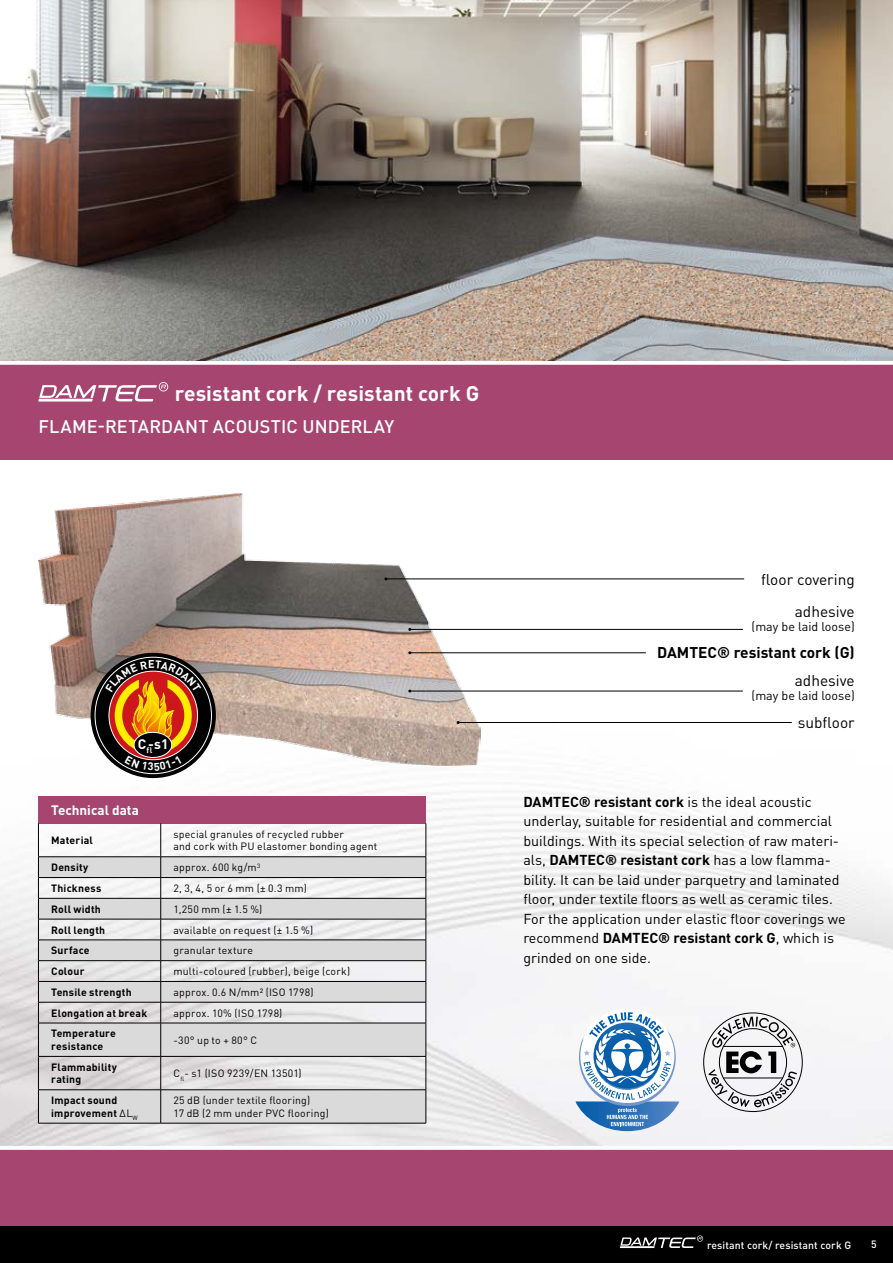
<style>
.page{position:relative;width:893px;height:1263px;background:#fff}
.page>*{position:absolute;margin:0;border:0;box-sizing:border-box;transform-origin:0 0}
.t1{font:700 21px "DIN Pro";color:#fff}
.t2{font:500 18px "DIN Pro";letter-spacing:.01em;color:#fff}
.t3{font:15.45px/32.1px "DIN Pro";color:#000;text-align:right}
.t4{font:700 15.45px "DIN Pro";color:#000}
.t5{font:14.25px/19.5px "DIN Pro";color:#000}
.t6{font:700 13.65px "DIN Pro";color:#fff}
.t7{font:700 13.5px "DIN Pro";color:#fff}
.t8{font:12.45px "DIN Pro";color:#000}
.t9{font:10.5px/12.6px "DIN Pro";letter-spacing:.02em;color:#000}
.t10{font:700 10.5px/12.6px "DIN Pro";letter-spacing:.02em;color:#000}
.t11{font:500 10.5px "DIN Pro";letter-spacing:.01em;color:#fff}
.s1{font-weight:400}
.s2{font-weight:700}
</style>
<div class="page">
<div style="left:0;top:1149px;width:893px;height:114px;background:#a74571"></div>
<div style="left:0;top:1226px;width:893px;height:37px;background:#000"></div>
<div style="left:0;top:1145px;width:893px;height:5px;background:#fff"></div>
<img style="left:0;top:578px;width:893px;height:567px">
<div style="left:0;top:362px;width:893px;height:98px;background:#a74571"></div>
<div style="left:0;top:360px;width:893px;height:5px;background:#fff"></div>
<img style="left:38px;top:493px;width:442px;height:272px">
<img style="left:0;top:0;width:893px;height:360px">
<svg style="left:38px;top:382px;width:130px;height:19px"></svg>
<svg style="left:620px;top:1235px;width:83px;height:13px"></svg>
<hr style="left:386px;top:578px;width:358px;height:1px;background:#000">
<hr style="left:410px;top:629px;width:333px;height:1px;background:#000">
<hr style="left:410px;top:652px;width:236px;height:1px;background:#000">
<hr style="left:410px;top:691px;width:333px;height:1px;background:#000">
<hr style="left:458px;top:722px;width:334px;height:1px;background:#000">
<svg style="left:91px;top:653px;width:125px;height:125px;background:#1b1b1b"></svg>
<svg style="left:575px;top:1012px;width:104px;height:119px"></svg>
<div style="left:38px;top:796px;width:388px;height:27px;background:#a74571"></div>
<svg style="left:39px;top:857px;width:387px;height:266px;background:#ddd"></svg>
<hr style="left:38px;top:823px;width:1px;height:33px;background:#000">
<hr style="left:160px;top:823px;width:1px;height:33px;background:#000">
<hr style="left:426px;top:823px;width:1px;height:33px;background:#000">
<hr style="left:38px;top:856px;width:123px;height:1px;background:#000">
<hr style="left:161px;top:856px;width:265px;height:1px;background:#000">
<hr style="left:38px;top:877px;width:123px;height:1px;background:#000">
<hr style="left:161px;top:877px;width:265px;height:1px;background:#000">
<hr style="left:38px;top:898px;width:123px;height:1px;background:#000">
<hr style="left:161px;top:898px;width:265px;height:1px;background:#000">
<hr style="left:38px;top:919px;width:123px;height:1px;background:#000">
<hr style="left:161px;top:919px;width:265px;height:1px;background:#000">
<hr style="left:38px;top:940px;width:123px;height:1px;background:#000">
<hr style="left:161px;top:940px;width:265px;height:1px;background:#000">
<hr style="left:38px;top:960px;width:123px;height:1px;background:#000">
<hr style="left:161px;top:960px;width:265px;height:1px;background:#000">
<hr style="left:38px;top:981px;width:123px;height:1px;background:#000">
<hr style="left:161px;top:981px;width:265px;height:1px;background:#000">
<hr style="left:38px;top:1002px;width:123px;height:1px;background:#000">
<svg style="left:38px;top:857px;width:1px;height:166px"></svg>
<hr style="left:161px;top:1002px;width:265px;height:1px;background:#000">
<svg style="left:160px;top:857px;width:1px;height:166px"></svg>
<svg style="left:426px;top:857px;width:1px;height:166px"></svg>
<hr style="left:38px;top:1023px;width:123px;height:1px;background:#000">
<hr style="left:38px;top:1023px;width:1px;height:33px;background:#000">
<hr style="left:161px;top:1023px;width:265px;height:1px;background:#000">
<hr style="left:160px;top:1023px;width:1px;height:33px;background:#000">
<hr style="left:426px;top:1023px;width:1px;height:33px;background:#000">
<hr style="left:38px;top:1056px;width:123px;height:1px;background:#000">
<hr style="left:38px;top:1056px;width:1px;height:33px;background:#000">
<hr style="left:161px;top:1056px;width:265px;height:1px;background:#000">
<hr style="left:160px;top:1056px;width:1px;height:33px;background:#000">
<hr style="left:426px;top:1056px;width:1px;height:33px;background:#000">
<hr style="left:38px;top:1089px;width:123px;height:1px;background:#000">
<hr style="left:38px;top:1090px;width:1px;height:33px;background:#000">
<hr style="left:161px;top:1089px;width:265px;height:1px;background:#000">
<hr style="left:160px;top:1090px;width:1px;height:33px;background:#000">
<hr style="left:426px;top:1090px;width:1px;height:33px;background:#000">
<hr style="left:38px;top:1123px;width:123px;height:1px;background:#000">
<hr style="left:161px;top:1123px;width:265px;height:1px;background:#000">
<svg style="left:703px;top:1012px;width:100px;height:100px"></svg>
<svg style="left:105px;top:660px;width:96px;height:111px;background:#854c1c"></svg>
<h1 class="t1" style="left:175px;top:379px;width:306px">resistant cork / resistant cork G</h1>
<p class="t2" style="left:38px;top:414px;width:357px">FLAME-RETARDANT ACOUSTIC UNDERLAY</p>
<p class="t6" style="left:138px;top:735px;width:32px">C<sub>fl</sub>-s1</p>
<p class="t7" style="left:51px;top:801px;width:89px">Technical data</p>
<p class="t10" style="left:51px;top:833px;width:43px">Material</p>
<p class="t9" style="left:173px;top:827px;width:205px">special granules of recycled rubber<br>and cork with PU elastomer bonding agent</p>
<p class="t10" style="left:51px;top:861px;width:39px">Density</p>
<p class="t9" style="left:173px;top:861px;width:88px">approx. 600 kg/m<sup>3</sup></p>
<p class="t10" style="left:51px;top:881px;width:52px">Thickness</p>
<p class="t9" style="left:173px;top:881px;width:135px">2, 3, 4, 5 or 6 mm (± 0.3 mm)</p>
<p class="t10" style="left:51px;top:902px;width:51px">Roll width</p>
<p class="t9" style="left:173px;top:902px;width:90px">1,250 mm (± 1.5 %)</p>
<p class="t10" style="left:51px;top:923px;width:56px">Roll length</p>
<p class="t9" style="left:173px;top:923px;width:141px">available on request (± 1.5 %)</p>
<p class="t10" style="left:51px;top:944px;width:40px">Surface</p>
<p class="t9" style="left:173px;top:944px;width:81px">granular texture</p>
<p class="t10" style="left:51px;top:964px;width:35px">Colour</p>
<p class="t9" style="left:173px;top:964px;width:178px">multi-coloured (rubber), beige (cork)</p>
<p class="t10" style="left:51px;top:985px;width:82px">Tensile strength</p>
<p class="t9" style="left:173px;top:985px;width:142px">approx. 0.6 N/mm² (ISO 1798)</p>
<p class="t10" style="left:51px;top:1006px;width:98px">Elongation at break</p>
<p class="t9" style="left:173px;top:1006px;width:110px">approx. 10% (ISO 1798)</p>
<p class="t10" style="left:51px;top:1027px;width:66px">Temperature resistance</p>
<p class="t9" style="left:173px;top:1033px;width:85px">-30° up to + 80° C</p>
<p class="t10" style="left:51px;top:1060px;width:67px">Flammability rating</p>
<p class="t9" style="left:173px;top:1066px;width:130px">C<sub>fl</sub>- s1 (ISO 9239/EN 13501)</p>
<p class="t10" style="left:51px;top:1094px;width:88px">Impact sound improvement <span class="s1">ΔL</span><sub>W</sub></p>
<p class="t9" style="left:173px;top:1094px;width:157px">25 dB (under textile flooring)<br>17 dB (2 mm under PVC flooring)</p>
<p class="t3" style="left:761px;top:562px;width:95px">floor covering adhesive</p>
<p class="t8" style="left:752px;top:618px;width:105px">(may be laid loose)</p>
<p class="t4" style="left:657px;top:642px;width:199px">DAMTEC® resistant cork (G)</p>
<p class="t3" style="left:795px;top:664px;width:61px">adhesive</p>
<p class="t8" style="left:752px;top:687px;width:105px">(may be laid loose)</p>
<p class="t3" style="left:798px;top:706px;width:58px">subfloor</p>
<p class="t5" style="left:523px;top:791px;width:324px"><span class="s2">DAMTEC® resistant cork</span> is the ideal acoustic underlay, suitable for residential and commercial buildings. With its special selection of raw materi&shy;als, <span class="s2">DAMTEC® resistant cork</span> has a low flamma&shy;bility. It can be laid under parquetry and laminated floor, under textile floors as well as ceramic tiles.<br>For the application under elastic floor coverings we recommend <span class="s2">DAMTEC® resistant cork G</span>, which is grinded on one side.</p>
<p class="t11" style="left:707px;top:1237px;width:146px">resitant cork/ resistant cork G</p>
<p class="t11" style="left:871px;top:1237px;width:7px">5</p>
</div>
